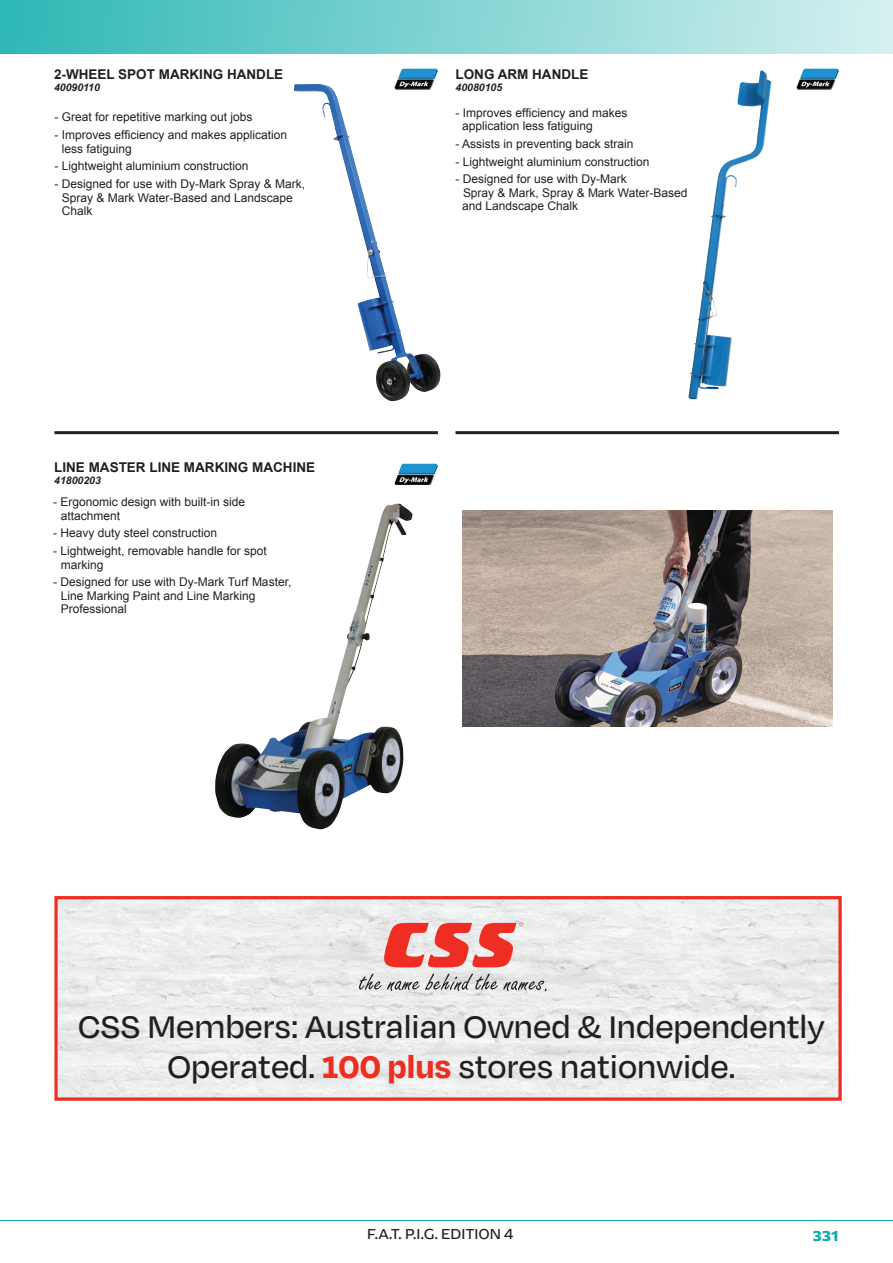
<style>
.page{position:relative;width:893px;height:1263px;background:#fff}
.page>*{position:absolute;margin:0;border:0;box-sizing:border-box;transform-origin:0 0}
.t1{font:500 36px/40.5px "Degular";color:#231f20;text-align:center}
.t2{font:15px "Arpona Sans";color:#231f20}
.t3{font:700 15px "Arpona Sans";color:#11aeac}
.t4{font:700 13.5px "Arial";color:#231f20}
.t5{font:12px/13.5px "Arial";color:#231f20}
.t6{font:italic 700 10.5px "Arial";color:#231f20}
.s1{font-weight:700;color:#ee2e22}
</style>
<div class="page">
<div style="left:0;top:0;width:893px;height:54px;background:linear-gradient(to right,#2eb7b6,#d5f0f0)"></div>
<hr style="left:0;top:1220px;width:893px;height:1px;background:#11aeac">
<img style="left:215px;top:505px;width:189px;height:324px">
<img style="left:395px;top:464px;width:42px;height:21px">
<img style="left:294px;top:84px;width:146px;height:318px">
<img style="left:395px;top:68px;width:42px;height:21px">
<img style="left:796px;top:68px;width:43px;height:21px">
<img style="left:688px;top:70px;width:74px;height:329px">
<img style="left:462px;top:510px;width:370px;height:217px">
<hr style="left:54px;top:431px;width:384px;height:3px;background:#231f20">
<hr style="left:455px;top:431px;width:384px;height:3px;background:#231f20">
<img style="left:58px;top:900px;width:780px;height:197px">
<div style="left:54px;top:896px;width:788px;height:205px;border:3px solid #ee2e22"></div>
<svg style="left:384px;top:922px;width:139px;height:45px;background:#ec7a73"></svg>
<svg style="left:359px;top:973px;width:188px;height:18px;background:#c0c0c0"></svg>
<p class="t4" style="left:54px;top:65px;width:231px">2-WHEEL SPOT MARKING HANDLE</p>
<p class="t6" style="left:54px;top:80px;width:47px">40090110</p>
<p class="t5" style="left:54px;top:111px;width:200px">- Great for repetitive marking out jobs</p>
<p class="t5" style="left:62px;top:128px;width:227px;text-indent:-8px">- Improves efficiency and makes application less fatiguing</p>
<p class="t5" style="left:54px;top:160px;width:196px">- Lightweight aluminium construction</p>
<p class="t5" style="left:62px;top:177px;width:245px;text-indent:-8px">- Designed for use with Dy-Mark Spray &amp; Mark,<br>Spray &amp; Mark Water-Based and Landscape<br>Chalk</p>
<p class="t4" style="left:54px;top:458px;width:262px">LINE MASTER LINE MARKING MACHINE</p>
<p class="t6" style="left:54px;top:473px;width:48px">41800203</p>
<p class="t5" style="left:61px;top:495px;width:186px;text-indent:-8px">- Ergonomic design with built-in side attachment</p>
<p class="t5" style="left:53px;top:527px;width:166px">- Heavy duty steel construction</p>
<p class="t5" style="left:61px;top:544px;width:207px;text-indent:-8px">- Lightweight, removable handle for spot marking</p>
<p class="t5" style="left:61px;top:576px;width:232px;text-indent:-8px">- Designed for use with Dy-Mark Turf Master,<br>Line Marking Paint and Line Marking<br>Professional</p>
<p class="t4" style="left:455px;top:65px;width:134px">LONG ARM HANDLE</p>
<p class="t6" style="left:455px;top:80px;width:48px">40080105</p>
<p class="t5" style="left:462px;top:106px;width:167px;text-indent:-7px">- Improves efficiency and makes application less fatiguing</p>
<p class="t5" style="left:455px;top:137px;width:180px">- Assists in preventing back strain</p>
<p class="t5" style="left:455px;top:155px;width:196px">- Lightweight aluminium construction</p>
<p class="t5" style="left:462px;top:173px;width:227px;text-indent:-7px">- Designed for use with Dy-Mark<br>Spray &amp; Mark, Spray &amp; Mark Water-Based and Landscape Chalk</p>
<h1 class="t1" style="left:78px;top:1005px;width:748px">CSS Members: Australian Owned &amp; Independently<br>Operated. <span class="s1">100 plus</span> stores nationwide.</h1>
<p class="t2" style="left:367px;top:1224px;width:148px">F.A.T. P.I.G. EDITION 4</p>
<p class="t3" style="left:813px;top:1227px;width:28px">331</p>
</div>
